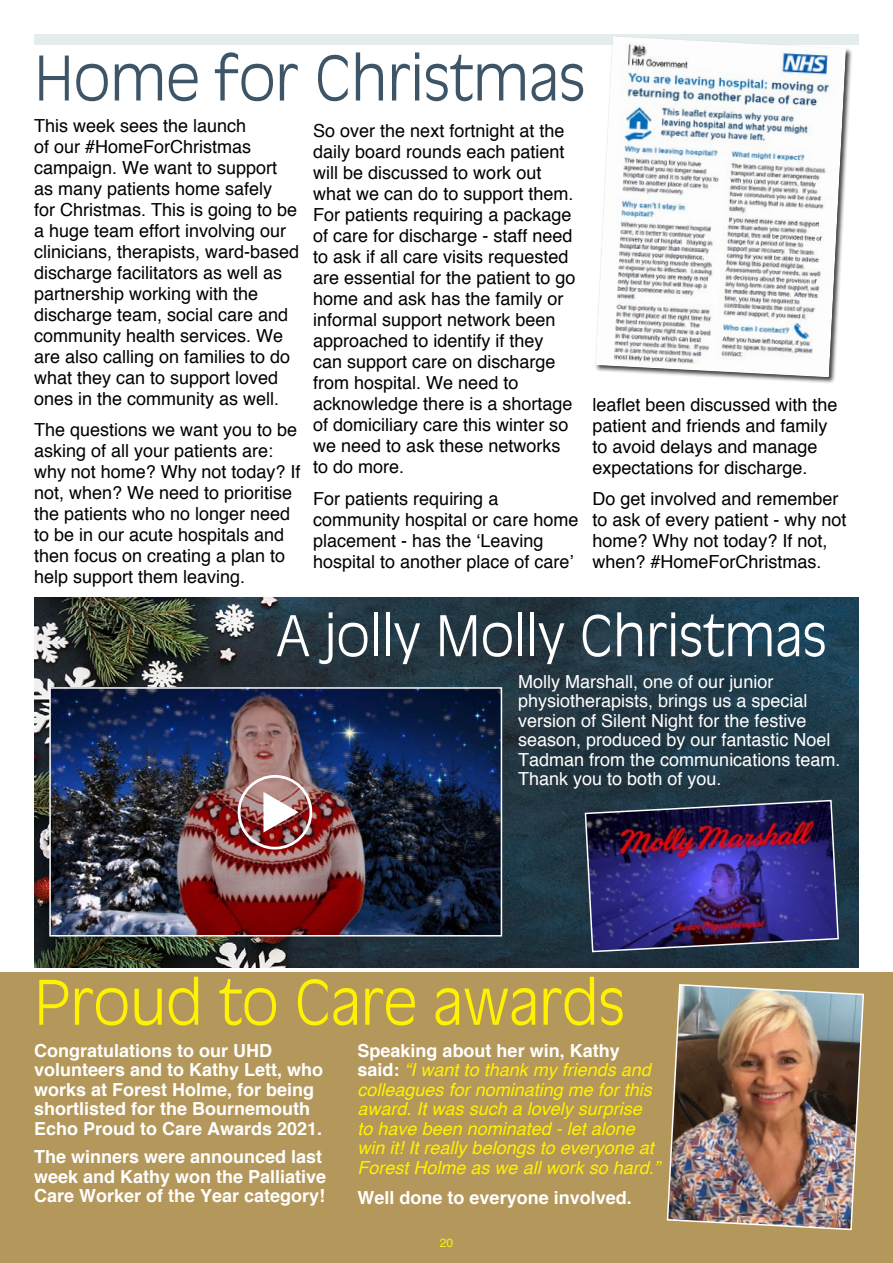
<style>
.page{position:relative;width:893px;height:1263px;background:#fff}
.page>*{position:absolute;margin:0;border:0;box-sizing:border-box;transform-origin:0 0}
.t1{font:300 60px "Decade Light S Si";letter-spacing:-.005em;color:#fff200}
.t2{font:300 60px "Decade Light S Si";letter-spacing:-.005em;color:#3d5567}
.t3{font:300 54.75px "Decade Light S Si";letter-spacing:-.005em;color:#fff}
.t4{font:18px/21px "Helvetica";color:#000}
.t5{font:700 18px/19.5px "Helvetica";color:#fff}
.t6{font:italic 18px/19.5px "Helvetica";color:#fff200}
.t7{font:18px/19.5px "Helvetica";color:#fff}
.t8{font:12px "Helvetica";color:#fff200}
.s1{font-weight:700;font-style:normal;color:#fff}
</style>
<div class="page">
<div style="left:34px;top:34px;width:825px;height:11px;background:#e4eced"></div>
<div style="left:0;top:972px;width:893px;height:291px;background:#b4975a"></div>
<img style="left:34px;top:597px;width:825px;height:371px">
<img style="left:666px;top:984px;width:199px;height:247px">
<div style="left:595px;top:36px;width:258px;height:348px;background:#000;opacity:.75"></div>
<img style="left:596px;top:36px;width:250px;height:341px">
<img style="left:584px;top:799px;width:256px;height:154px">
<img style="left:52px;top:690px;width:447px;height:243px">
<div style="left:49px;top:687px;width:453px;height:249px;border:2px solid #fff"></div>
<img style="left:238px;top:775px;width:74px;height:74px">
<h1 class="t2" style="left:34px;top:43px;width:553px">Home for Christmas</h1>
<p class="t4" style="left:313px;top:120px;width:264px">So over the next fortnight at the daily board rounds each patient will be discussed to work out what we can do to support them.<br>For patients requiring a package of care for discharge - staff need to ask if all care visits requested are essential for the patient to go home and ask has the family or informal support network been approached to identify if they can support care on discharge from hospital. We need to acknowledge there is a shortage of domiciliary care this winter so we need to ask these networks to do more.</p>
<p class="t4" style="left:313px;top:488px;width:267px">For patients requiring a community hospital or care home placement - has the ‘Leaving hospital to another place of care’</p>
<p class="t4" style="left:34px;top:114px;width:267px">This week sees the launch<br>of our #HomeForChristmas campaign. We want to support as many patients home safely<br>for Christmas. This is going to be a huge team effort involving our clinicians, therapists, ward-based discharge facilitators as well as partnership working with the discharge team, social care and community health services. We are also calling on families to do what they can to support loved ones in the community as well.</p>
<p class="t4" style="left:34px;top:419px;width:268px">The questions we want you to be asking of all your patients are: why not home? Why not today? If not, when? We need to prioritise the patients who no longer need to be in our acute hospitals and then focus on creating a plan to help support them leaving.</p>
<p class="t4" style="left:592px;top:394px;width:247px">leaflet been discussed with the patient and friends and family to avoid delays and manage expectations for discharge.</p>
<p class="t4" style="left:592px;top:488px;width:256px">Do get involved and remember to ask of every patient - why not home? Why not today? If not, when? #HomeForChristmas.</p>
<h2 class="t3" style="left:276px;top:603px;width:552px">A jolly Molly Christmas</h2>
<p class="t7" style="left:518px;top:671px;width:324px">Molly Marshall, one of our junior physiotherapists, brings us a special version of Silent Night for the festive season, produced by our fantastic Noel Tadman from the communications team.<br>Thank you to both of you.</p>
<h1 class="t1" style="left:34px;top:967px;width:592px">Proud to Care awards</h1>
<p class="t5" style="left:34px;top:1040px;width:291px">Congratulations to our UHD volunteers and to Kathy Lett, who works at Forest Holme, for being shortlisted for the Bournemouth<br>Echo Proud to Care Awards 2021.</p>
<p class="t5" style="left:34px;top:1146px;width:294px">The winners were announced last week and Kathy won the Palliative<br>Care Worker of the Year category!</p>
<p class="t6" style="left:358px;top:1041px;width:304px"><span class="s1">Speaking about her win, Kathy said:</span> “I want to thank my friends and colleagues for nominating me for this award. It was such a lovely surprise to have been nominated - let alone win it! It really belongs to everyone at Forest Holme as we all work so hard.”</p>
<p class="t5" style="left:358px;top:1187px;width:276px">Well done to everyone involved.</p>
<p class="t8" style="left:440px;top:1235px;width:15px">20</p>
</div>
